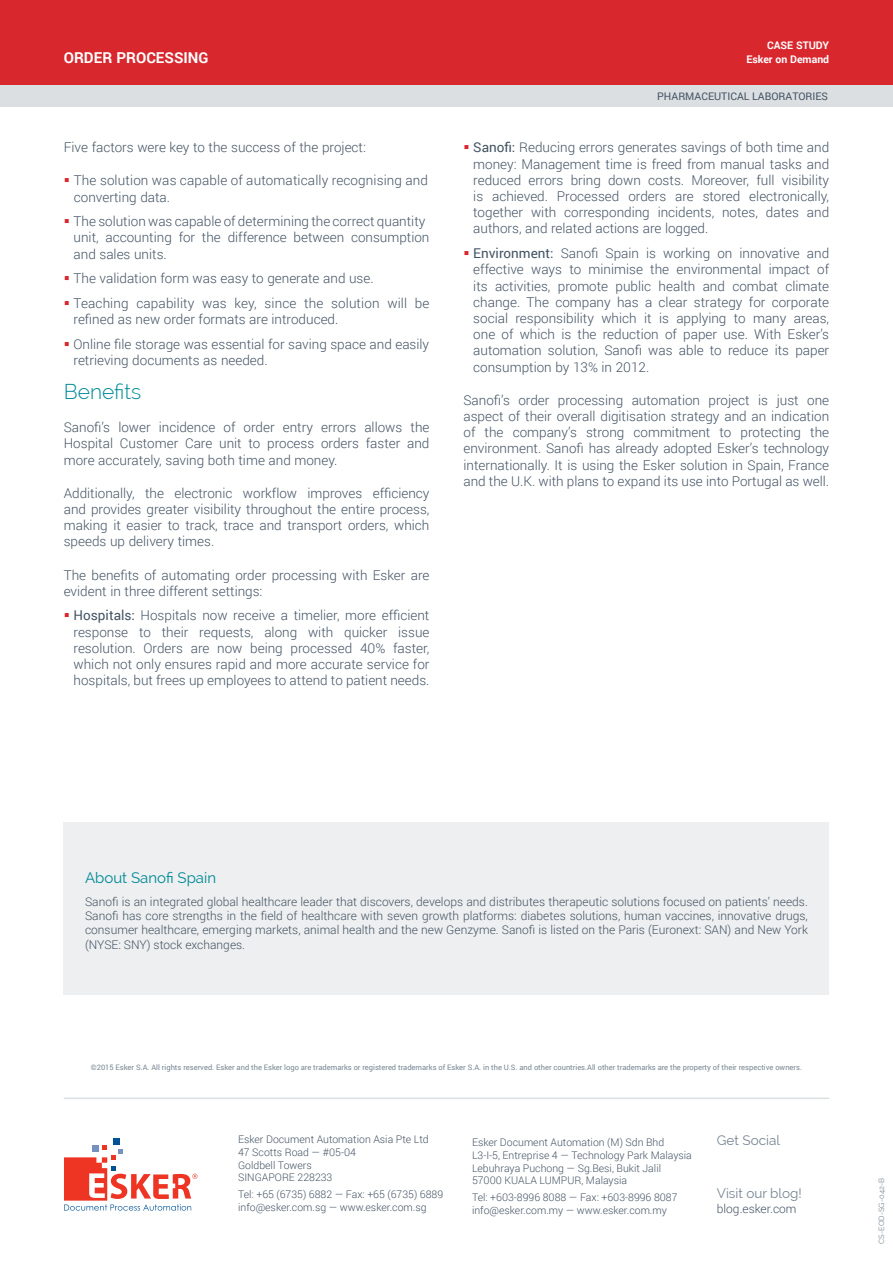
<style>
.page{position:relative;width:893px;height:1263px;background:#fff}
.page>*{position:absolute;margin:0;border:0;box-sizing:border-box;transform-origin:0 0}
.t1{font:300 21px "Raleway";color:#008996}
.t2{font:15px "Raleway";color:#008996}
.t3{font:700 15px "Roboto";color:#fff}
.t4{font:300 13.5px/16.2px "Roboto";color:#435363;text-align:justify}
.t5{font:13.5px "Raleway";color:#778692}
.t6{font:300 12px/14.4px "Roboto";color:#435363;text-align:justify}
.t7{font:300 10.5px/12.6px "Roboto";color:#435363}
.t8{font:10.5px "Roboto";color:#435363}
.t9{font:700 10.5px "Roboto";color:#fff}
.t10{font:7.5px "Roboto";color:#778692}
.t11{font:7.5px "Raleway";color:#778692}
.s1{color:#d9272e}
.s2{font-weight:400}
</style>
<div class="page">
<svg style="left:64px;top:1138px;width:134px;height:72px"></svg>
<div style="left:0;top:0;width:893px;height:85px;background:#d9272e"></div>
<div style="left:64px;top:822px;width:765px;height:173px;background:#edeff0"></div>
<div style="left:0;top:85px;width:893px;height:21px;background:#dbdfe1"></div>
<hr style="left:64px;top:1097px;width:765px;height:2px;background:#dbdfe1">
<p class="t9" style="left:767px;top:37px;width:64px">CASE STUDY</p>
<p class="t3" style="left:64px;top:47px;width:146px">ORDER PROCESSING</p>
<p class="t9" style="left:746px;top:52px;width:84px">Esker on Demand</p>
<p class="t4" style="left:64px;top:139px;width:304px">Five factors were key to the success of the project:</p>
<p class="t4" style="left:74px;top:172px;width:356px;text-indent:-10px"><span class="s1">▪</span> The solution was capable of automatically recognising and converting data.</p>
<p class="t4" style="left:74px;top:213px;width:357px;text-align:left;text-indent:-10px"><span class="s1">▪</span> The solution was capable of determining the correct quantity unit, accounting for the difference between consumption and sales units.</p>
<p class="t4" style="left:64px;top:270px;width:311px"><span class="s1">▪</span> The validation form was easy to generate and use.</p>
<p class="t4" style="left:74px;top:295px;width:357px;text-indent:-10px"><span class="s1">▪</span> Teaching capability was key, since the solution will be refined as new order formats are introduced.</p>
<p class="t4" style="left:74px;top:336px;width:357px;text-indent:-10px"><span class="s1">▪</span> Online file storage was essential for saving space and easily retrieving documents as needed.</p>
<h1 class="t1" style="left:64px;top:379px;width:79px">Benefits</h1>
<p class="t4" style="left:64px;top:419px;width:367px">Sanofi’s lower incidence of order entry errors allows the Hospital Customer Care unit to process orders faster and more accurately, saving both time and money.</p>
<p class="t4" style="left:64px;top:484px;width:367px">Additionally, the electronic workflow improves efficiency and provides greater visibility throughout the entire process, making it easier to track, trace and transport orders, which speeds up delivery times.</p>
<p class="t4" style="left:64px;top:566px;width:367px">The benefits of automating order processing with Esker are evident in three different settings:</p>
<p class="t4" style="left:74px;top:607px;width:357px;text-indent:-10px"><span class="s1">▪</span> <span class="s2">Hospitals:</span> Hospitals now receive a timelier, more efficient response to their requests, along with quicker issue resolution. Orders are now being processed 40% faster, which not only ensures rapid and more accurate service for hospitals, but frees up employees to attend to patient needs.</p>
<p class="t8" style="left:657px;top:89px;width:172px">PHARMACEUTICAL LABORATORIES</p>
<p class="t4" style="left:473px;top:139px;width:357px;text-indent:-10px"><span class="s1">▪</span> <span class="s2">Sanofi:</span> Reducing errors generates savings of both time and money: Management time is freed from manual tasks and reduced errors bring down costs. Moreover, full visibility is achieved. Processed orders are stored electronically, together with corresponding incidents, notes, dates and authors, and related actions are logged.</p>
<p class="t4" style="left:473px;top:245px;width:357px;text-indent:-10px"><span class="s1">▪</span> <span class="s2">Environment:</span> Sanofi Spain is working on innovative and effective ways to minimise the environmental impact of its activities, promote public health and combat climate change. The company has a clear strategy for corporate social responsibility which it is applying to many areas, one of which is the reduction of paper use. With Esker’s automation solution, Sanofi was able to reduce its paper consumption by 13% in 2012.</p>
<p class="t4" style="left:463px;top:391px;width:367px">Sanofi’s order processing automation project is just one aspect of their overall digitisation strategy and an indication of the company’s strong commitment to protecting the environment. Sanofi has already adopted Esker’s technology internationally. It is using the Esker solution in Spain, France and the U.K. with plans to expand its use into Portugal as well.</p>
<p class="t2" style="left:85px;top:869px;width:132px">About Sanofi Spain</p>
<p class="t6" style="left:85px;top:894px;width:724px">Sanofi is an integrated global healthcare leader that discovers, develops and distributes therapeutic solutions focused on patients’ needs.<br>Sanofi has core strengths in the field of healthcare with seven growth platforms: diabetes solutions, human vaccines, innovative drugs, consumer healthcare, emerging markets, animal health and the new Genzyme. Sanofi is listed on the Paris (Euronext: SAN) and New York (NYSE: SNY) stock exchanges.</p>
<p class="t10" style="left:91px;top:1062px;width:713px">©2015 Esker S.A. All rights reserved. Esker and the Esker logo are trademarks or registered trademarks of Esker S.A. in the U.S. and other countries.All other trademarks are the property of their respective owners.</p>
<p class="t7" style="left:238px;top:1133px;width:192px">Esker Document Automation Asia Pte Ltd<br>47 Scotts Road — #05-04<br>Goldbell Towers<br>SINGAPORE 228233</p>
<p class="t7" style="left:238px;top:1187px;width:207px">Tel: +65 (6735) 6882 — Fax: +65 (6735) 6889 info@esker.com.sg — www.esker.com.sg</p>
<p class="t7" style="left:472px;top:1136px;width:221px">Esker Document Automation (M) Sdn Bhd L3-I-5, Entreprise 4 — Technology Park Malaysia Lebuhraya Puchong — Sg.Besi, Bukit Jalil 57000 KUALA LUMPUR, Malaysia</p>
<p class="t7" style="left:472px;top:1191px;width:207px">Tel: +603-8996 8088 — Fax: +603-8996 8087 info@esker.com.my — www.esker.com.my</p>
<p class="t5" style="left:717px;top:1132px;width:65px">Get Social</p>
<p class="t5" style="left:717px;top:1186px;width:86px">Visit our blog!</p>
<p class="t6" style="left:717px;top:1201px;width:81px">blog.esker.com</p>
<p class="t11" style="left:877px;top:1244px;width:67px;rotate:-90deg">CS-EOD-SG-042-B</p>
</div>
